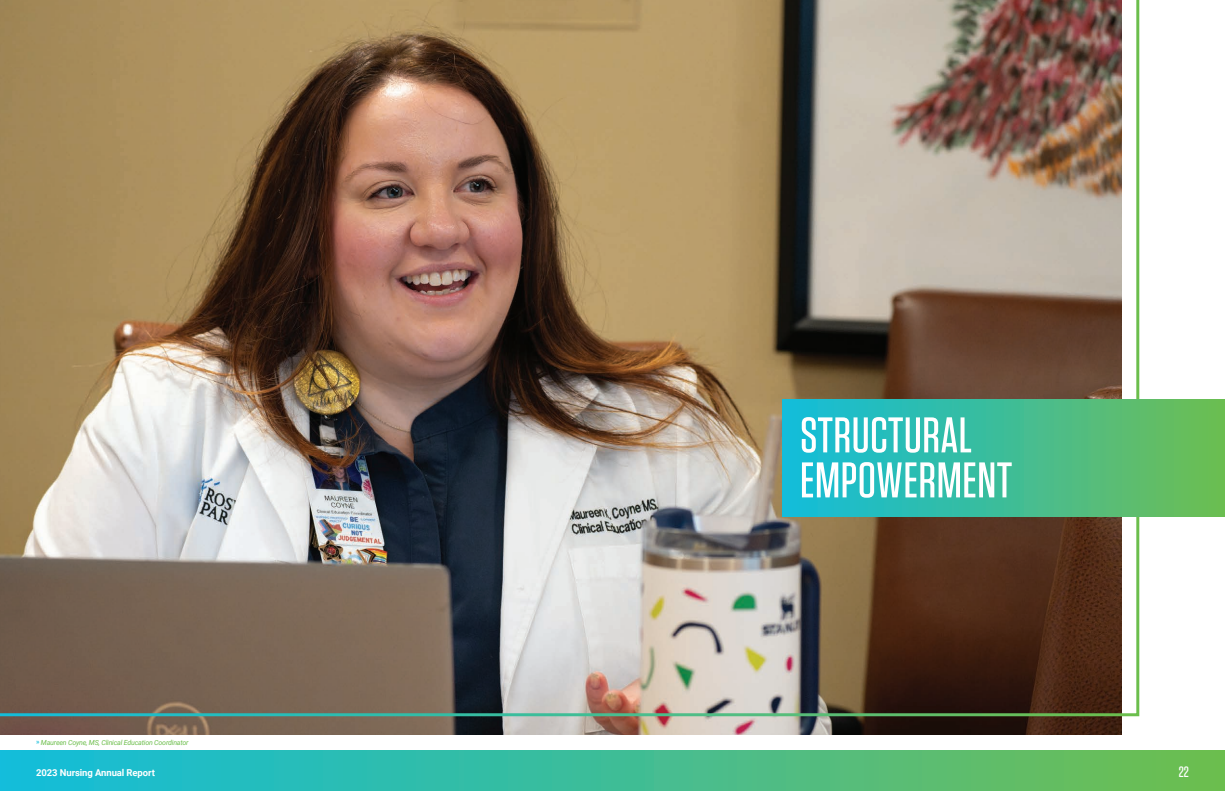
<style>
.page{position:relative;width:1225px;height:791px;background:#fff}
.page>*{position:absolute;margin:0;border:0;box-sizing:border-box;transform-origin:0 0}
.Section_Headline__50_45{font:500 50px/45px "Tungsten";letter-spacing:.01em;color:#fff}
.t1{font:500 15px "Tungsten";color:#fff}
.t2{font:700 9.5px "Roboto";letter-spacing:-.01em;color:#fff}
.Captions_new{font:italic 7px "Roboto";letter-spacing:-.025em;color:#6cbe4b}
.s1{font-weight:500;font-style:normal;color:#11bddb}
</style>
<div class="page">
<img style="left:0;top:716px;width:1121px;height:18px">
<img style="left:0;top:0;width:1139px;height:716px">
<div style="left:782px;top:399px;width:442px;height:118px;background:linear-gradient(to right,#10bddc,#6ebd52)"></div>
<div style="left:0;top:750px;width:1224px;height:41px;background:linear-gradient(to right,#10bddc,#70bd4f)"></div>
<p class="Section_Headline__50_45" style="left:800px;top:413px;width:214px">STRUCTURAL<br>EMPOWERMENT</p>
<p class="Captions_new" style="left:36px;top:737px;width:154px"><span class="s1">»</span> Maureen Coyne, MS, Clinical Education Coordinator</p>
<h3 class="t2" style="left:36px;top:766px;width:120px">2023 Nursing Annual Report</h3>
<h2 class="t1" style="left:1178px;top:764px;width:12px">22</h2>
</div>
